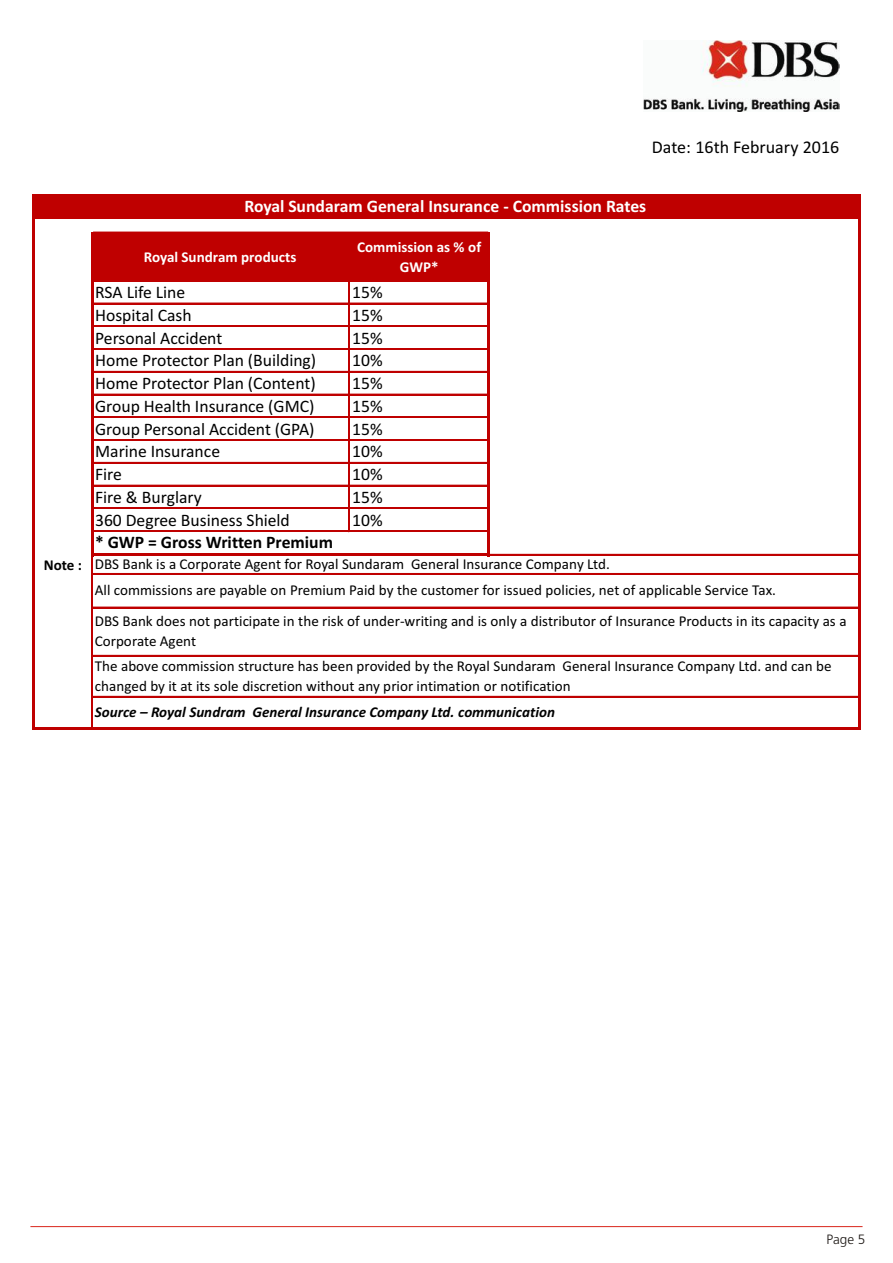
<style>
.page{position:relative;width:893px;height:1263px;background:#fff}
.page>*{position:absolute;margin:0;border:0;box-sizing:border-box;transform-origin:0 0}
.t1{font:18px "Calibri";color:#000}
.t2{font:17.7px "Calibri";color:#000}
.t3{font:700 17.7px "Calibri";color:#fff}
.t4{font:700 17.7px "Calibri";color:#000}
.t5{font:15px/19.6px "Calibri";color:#000}
.t6{font:italic 700 15px "Calibri";color:#000}
.t7{font:700 15px/19.6px "Calibri";color:#fff;text-align:center}
.t8{font:300 13.5px "Frutiger";color:#1f1a17}
.s1{font-weight:700}
</style>
<div class="page">
<div style="left:34px;top:196px;width:825px;height:22px;background:#bf0000"></div>
<div style="left:92px;top:233px;width:397px;height:48px;background:#bf0000"></div>
<hr style="left:91px;top:232px;width:2px;height:324px;background:#bf0000">
<hr style="left:93px;top:554px;width:397px;height:2px;background:#bf0000">
<hr style="left:32px;top:194px;width:3px;height:536px;background:#bf0000">
<hr style="left:858px;top:197px;width:2px;height:533px;background:#bf0000">
<hr style="left:91px;top:556px;width:1px;height:171px;background:#bf0000">
<hr style="left:92px;top:556px;width:1px;height:171px;background:#bf0000">
<hr style="left:348px;top:282px;width:1px;height:250px;background:#bf0000">
<hr style="left:349px;top:282px;width:1px;height:250px;background:#bf0000">
<hr style="left:488px;top:232px;width:2px;height:324px;background:#bf0000">
<hr style="left:35px;top:194px;width:825px;height:3px;background:#bf0000">
<hr style="left:93px;top:232px;width:395px;height:1px;background:#bf0000">
<hr style="left:93px;top:280px;width:397px;height:2px;background:#bf0000">
<hr style="left:93px;top:303px;width:395px;height:1px;background:#bf0000">
<hr style="left:93px;top:326px;width:395px;height:1px;background:#bf0000">
<hr style="left:93px;top:348px;width:395px;height:2px;background:#bf0000">
<hr style="left:93px;top:371px;width:395px;height:1px;background:#bf0000">
<hr style="left:93px;top:394px;width:395px;height:1px;background:#bf0000">
<hr style="left:93px;top:417px;width:395px;height:1px;background:#bf0000">
<hr style="left:93px;top:439px;width:395px;height:2px;background:#bf0000">
<hr style="left:93px;top:462px;width:395px;height:1px;background:#bf0000">
<hr style="left:93px;top:485px;width:395px;height:1px;background:#bf0000">
<hr style="left:93px;top:508px;width:395px;height:1px;background:#bf0000">
<hr style="left:94px;top:530px;width:394px;height:1px;background:#bf0000">
<hr style="left:93px;top:531px;width:395px;height:1px;background:#bf0000">
<hr style="left:490px;top:554px;width:368px;height:1px;background:#bf0000">
<hr style="left:93px;top:573px;width:765px;height:2px;background:#bf0000">
<hr style="left:93px;top:607px;width:765px;height:1px;background:#bf0000">
<hr style="left:93px;top:655px;width:765px;height:1px;background:#bf0000">
<hr style="left:93px;top:696px;width:765px;height:1px;background:#bf0000">
<hr style="left:35px;top:727px;width:825px;height:3px;background:#bf0000">
<img style="left:644px;top:41px;width:195px;height:71px">
<hr style="left:30px;top:1226px;width:832px;height:1px;background:#d9261c">
<p class="t1" style="left:652px;top:139px;width:189px">Date: 16th February 2016</p>
<p class="t3" style="left:244px;top:199px;width:403px">Royal Sundaram General Insurance - Commission Rates</p>
<p class="t7" style="left:144px;top:248px;width:154px">Royal Sundram products</p>
<p class="t7" style="left:357px;top:238px;width:126px">Commission as % of<br>GWP*</p>
<p class="t2" style="left:95px;top:285px;width:91px">RSA Life Line</p>
<p class="t2" style="left:352px;top:285px;width:32px">15%</p>
<p class="t2" style="left:95px;top:308px;width:98px">Hospital Cash</p>
<p class="t2" style="left:352px;top:308px;width:32px">15%</p>
<p class="t2" style="left:95px;top:330px;width:129px">Personal Accident</p>
<p class="t2" style="left:352px;top:330px;width:32px">15%</p>
<p class="t2" style="left:95px;top:353px;width:223px">Home Protector Plan (Building)</p>
<p class="t2" style="left:352px;top:353px;width:32px">10%</p>
<p class="t2" style="left:95px;top:376px;width:222px">Home Protector Plan (Content)</p>
<p class="t2" style="left:352px;top:376px;width:32px">15%</p>
<p class="t2" style="left:95px;top:399px;width:221px">Group Health Insurance (GMC)</p>
<p class="t2" style="left:352px;top:399px;width:32px">15%</p>
<p class="t2" style="left:95px;top:421px;width:221px">Group Personal Accident (GPA)</p>
<p class="t2" style="left:352px;top:421px;width:32px">15%</p>
<p class="t2" style="left:95px;top:444px;width:126px">Marine Insurance</p>
<p class="t2" style="left:352px;top:444px;width:32px">10%</p>
<p class="t2" style="left:95px;top:467px;width:28px">Fire</p>
<p class="t2" style="left:352px;top:467px;width:32px">10%</p>
<p class="t2" style="left:95px;top:490px;width:108px">Fire &amp; Burglary</p>
<p class="t2" style="left:352px;top:490px;width:32px">15%</p>
<p class="t2" style="left:95px;top:512px;width:196px">360 Degree Business Shield</p>
<p class="t2" style="left:352px;top:512px;width:32px">10%</p>
<p class="t5" style="left:95px;top:552px;width:683px;line-height:26.2px;text-indent:-51px"><span class="s1">Note :</span> DBS Bank is a Corporate Agent for Royal Sundaram General Insurance Company Ltd.<br>All commissions are payable on Premium Paid by the customer for issued policies, net of applicable Service Tax.</p>
<p class="t5" style="left:95px;top:613px;width:753px">DBS Bank does not participate in the risk of under-writing and is only a distributor of Insurance Products in its capacity as a<br>Corporate Agent</p>
<p class="t5" style="left:95px;top:657px;width:738px">The above commission structure has been provided by the Royal Sundaram General Insurance Company Ltd. and can be changed by it at its sole discretion without any prior intimation or notification</p>
<p class="t6" style="left:95px;top:706px;width:462px">Source – Royal Sundram General Insurance Company Ltd. communication</p>
<p class="t4" style="left:95px;top:535px;width:239px">* GWP = Gross Written Premium</p>
<p class="t8" style="left:826px;top:1234px;width:41px">Page 5</p>
</div>
